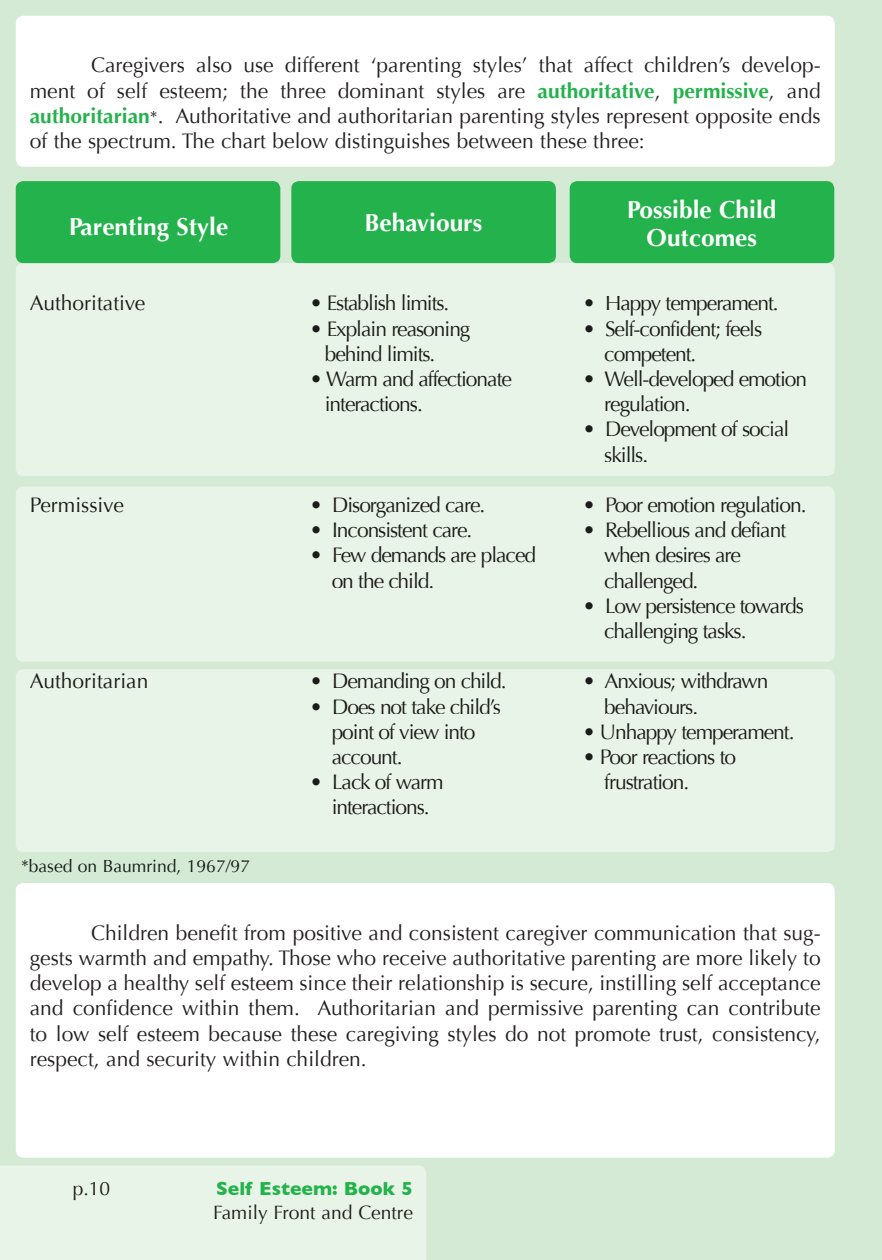
<style>
.page{position:relative;width:882px;height:1260px;background:#d5ead4}
.page>*{position:absolute;margin:0;border:0;box-sizing:border-box;transform-origin:0 0}
.t1{font:700 24.5px/28px "Optima";color:#fff;text-align:center}
.t2{font:21px/25.2px "Optima";color:#231f20;text-align:justify}
.t3{font:21px/25.2px "Optima";letter-spacing:-.05em;color:#1b1c1a}
.t4{font:21px "Optima";color:#1b1c1a}
.t5{font:19.25px "Optima";color:#1b1c1a}
.t6{font:700 19.25px "Gill Sans";color:#23b24b}
.t7{font:17.5px "Optima";color:#121a15}
.s1{font-weight:700;color:#23b24b}
.s2{font-size:17.5px}
</style>
<div class="page">
<div style="left:16px;top:669px;width:819px;height:183px;background:#e9f4e8;border-radius:8px"></div>
<div style="left:16px;top:487px;width:819px;height:175px;background:#e9f4e8;border-radius:8px"></div>
<div style="left:16px;top:263px;width:819px;height:213px;background:#e9f4e8;border-radius:8px"></div>
<div style="left:16px;top:16px;width:819px;height:151px;background:#fff;border-radius:8px"></div>
<div style="left:0;top:1166px;width:426px;height:94px;background:#e9f4e8"></div>
<div style="left:55px;top:1182px;width:155px;height:19px;background:#e9f4e8"></div>
<div style="left:215px;top:1204px;width:197px;height:20px;background:#e9f4e8"></div>
<div style="left:16px;top:181px;width:264px;height:82px;background:#23b24b;border-radius:8px"></div>
<div style="left:570px;top:181px;width:264px;height:82px;background:#23b24b;border-radius:8px"></div>
<div style="left:291px;top:181px;width:265px;height:82px;background:#23b24b;border-radius:8px"></div>
<div style="left:16px;top:883px;width:819px;height:275px;background:#fff;border-radius:8px"></div>
<p class="t2" style="left:30px;top:53px;width:792px;text-indent:61px">Caregivers also use different ‘parenting styles’ that affect children’s develop&shy;ment of self esteem; the three dominant styles are <span class="s1">authoritative</span>, <span class="s1">permissive</span>, and <span class="s1">authoritarian</span><span class="s2">*</span>. Authoritative and authoritarian parenting styles represent opposite ends of the spectrum. The chart below distinguishes between these three:</p>
<p class="t1" style="left:69px;top:213px;width:161px">Parenting Style</p>
<p class="t1" style="left:365px;top:209px;width:119px">Behaviours</p>
<p class="t1" style="left:627px;top:196px;width:151px">Possible Child<br>Outcomes</p>
<p class="t4" style="left:30px;top:291px;width:117px">Authoritative</p>
<p class="t4" style="left:30px;top:493px;width:96px">Permissive</p>
<p class="t4" style="left:30px;top:669px;width:120px">Authoritarian</p>
<p class="t3" style="left:310px;top:291px;width:141px">• Establish limits.</p>
<p class="t3" style="left:325px;top:316px;width:147px;text-indent:-15px">• Explain reasoning behind limits.</p>
<p class="t3" style="left:325px;top:367px;width:189px;text-indent:-15px">• Warm and affectionate interactions.</p>
<p class="t3" style="left:310px;top:493px;width:177px">• Disorganized care.</p>
<p class="t3" style="left:310px;top:518px;width:164px">• Inconsistent care.</p>
<p class="t3" style="left:332px;top:543px;width:206px;text-indent:-22px">• Few demands are placed on the child.</p>
<p class="t3" style="left:310px;top:669px;width:198px">• Demanding on child.</p>
<p class="t3" style="left:332px;top:694px;width:171px;text-indent:-22px">• Does not take child’s point of view into account.</p>
<p class="t3" style="left:310px;top:770px;width:135px;text-align:center">• Lack of warm interactions.</p>
<p class="t3" style="left:583px;top:291px;width:197px">• Happy temperament.</p>
<p class="t3" style="left:604px;top:316px;width:159px;text-indent:-22px">• Self-confident; feels competent.</p>
<p class="t3" style="left:604px;top:367px;width:204px;text-indent:-22px">• Well-developed emotion regulation.</p>
<p class="t3" style="left:604px;top:417px;width:187px;text-indent:-22px">• Development of social skills.</p>
<p class="t3" style="left:583px;top:493px;width:225px">• Poor emotion regulation.</p>
<p class="t3" style="left:604px;top:518px;width:183px;text-indent:-22px">• Rebellious and defiant when desires are challenged.</p>
<p class="t3" style="left:604px;top:593px;width:201px;text-indent:-22px">• Low persistence towards challenging tasks.</p>
<p class="t3" style="left:604px;top:669px;width:166px;text-indent:-22px">• Anxious; withdrawn behaviours.</p>
<p class="t3" style="left:583px;top:719px;width:213px">• Unhappy temperament.</p>
<p class="t3" style="left:604px;top:745px;width:133px;text-indent:-22px">• Poor reactions to frustration.</p>
<p class="t7" style="left:21px;top:856px;width:231px">*based on Baumrind, 1967/97</p>
<p class="t2" style="left:30px;top:920px;width:793px;text-indent:61px">Children benefit from positive and consistent caregiver communication that sug&shy;gests warmth and empathy. Those who receive authoritative parenting are more likely to develop a healthy self esteem since their relationship is secure, instilling self acceptance and confidence within them. Authoritarian and permissive parenting can contribute to low self esteem because these caregiving styles do not promote trust, consistency, respect, and security within children.</p>
<p class="t5" style="left:73px;top:1178px;width:39px">p.10</p>
<p class="t6" style="left:216px;top:1178px;width:198px">Self Esteem: Book 5</p>
<p class="t5" style="left:213px;top:1201px;width:201px">Family Front and Centre</p>
</div>
